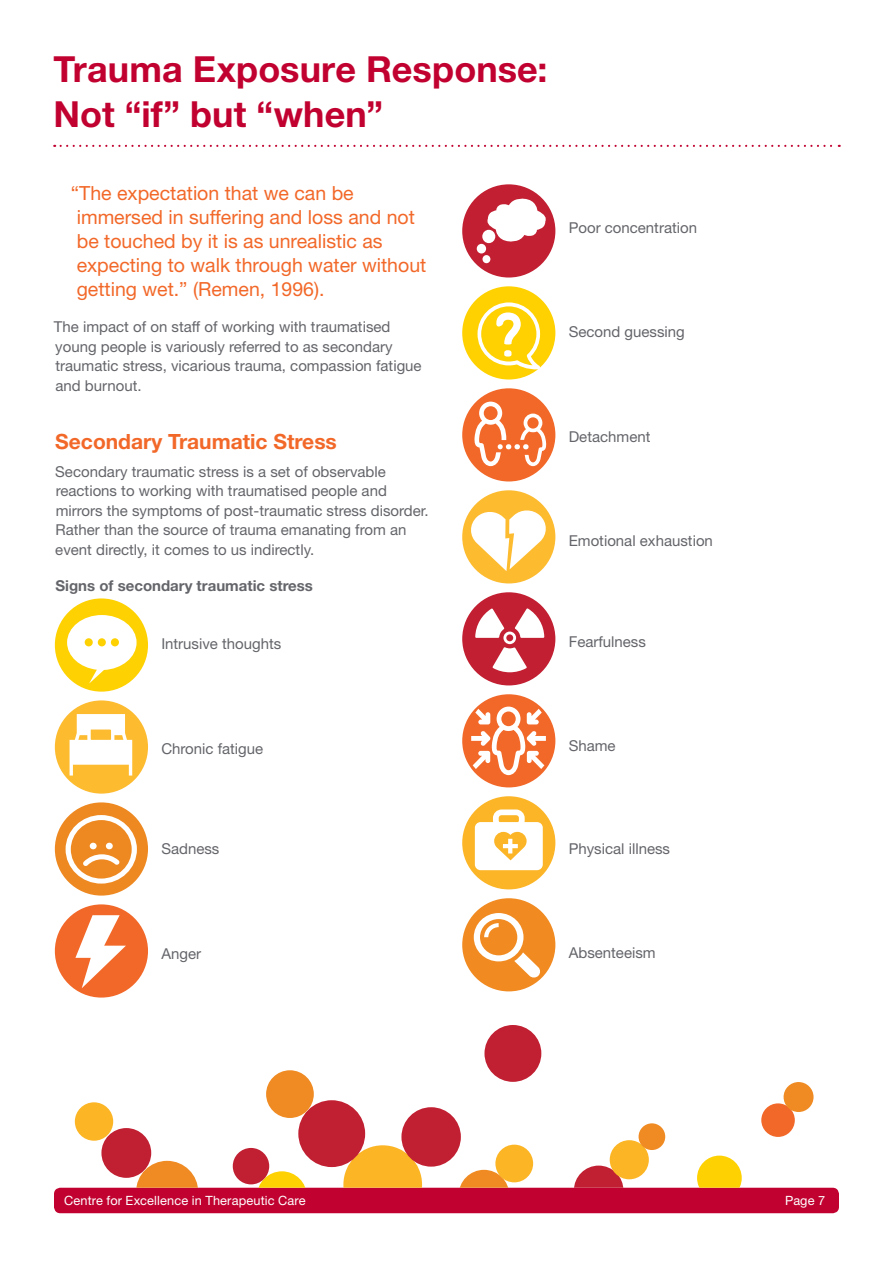
<style>
.page{position:relative;width:893px;height:1263px;background:#fff}
.page>*{position:absolute;margin:0;border:0;box-sizing:border-box;transform-origin:0 0}
.t1{font:700 36px/45px "Helvetica Neue";letter-spacing:.005em;color:#c10230}
.t2{font:700 21px "Helvetica Neue";color:#f26829}
.t3{font:19.5px/24px "Helvetica Neue";color:#f26829}
.t4{font:15px/19.5px "Helvetica Neue";color:#64656a}
.t5{font:700 15px "Helvetica Neue";color:#64656a}
.t6{font:12.75px "Helvetica Neue";letter-spacing:.01em;color:#fff}
</style>
<div class="page">
<div style="left:54px;top:1188px;width:785px;height:25px;background:#c10230;border-radius:6px"></div>
<svg style="left:343px;top:1145px;width:79px;height:43px"></svg>
<div style="left:298px;top:1100px;width:67px;height:67px;background:#c12032;border-radius:50%"></div>
<svg style="left:136px;top:1161px;width:62px;height:27px"></svg>
<div style="left:401px;top:1107px;width:60px;height:59px;background:#c12032;border-radius:50%"></div>
<div style="left:484px;top:1025px;width:57px;height:57px;background:#c12032;border-radius:50%"></div>
<svg style="left:459px;top:1170px;width:50px;height:18px"></svg>
<svg style="left:574px;top:1165px;width:49px;height:23px"></svg>
<div style="left:610px;top:1140px;width:39px;height:39px;background:#fcb525;border-radius:50%"></div>
<svg style="left:697px;top:1155px;width:45px;height:33px"></svg>
<div style="left:761px;top:1103px;width:34px;height:34px;background:#f26829;border-radius:50%"></div>
<div style="left:784px;top:1082px;width:29px;height:30px;background:#ef8b22;border-radius:50%"></div>
<div style="left:639px;top:1123px;width:26px;height:27px;background:#ef8b22;border-radius:50%"></div>
<div style="left:495px;top:1145px;width:38px;height:37px;background:#fcb525;border-radius:50%"></div>
<div style="left:266px;top:1070px;width:48px;height:48px;background:#ef8b22;border-radius:50%"></div>
<svg style="left:257px;top:1171px;width:50px;height:17px"></svg>
<div style="left:101px;top:1128px;width:50px;height:50px;background:#c12032;border-radius:50%"></div>
<div style="left:233px;top:1148px;width:36px;height:36px;background:#c12032;border-radius:50%"></div>
<div style="left:75px;top:1102px;width:38px;height:39px;background:#fcb525;border-radius:50%"></div>
<svg style="left:61px;top:145px;width:779px;height:2px"></svg>
<div style="left:55px;top:598px;width:93px;height:94px;background:#fed103;border-radius:50%"></div>
<div style="left:55px;top:802px;width:93px;height:93px;background:#ee8922;border-radius:50%"></div>
<div style="left:55px;top:700px;width:93px;height:94px;background:#fdbb30;border-radius:50%"></div>
<div style="left:55px;top:904px;width:93px;height:93px;background:#f26829;border-radius:50%"></div>
<div style="left:462px;top:184px;width:93px;height:93px;background:#c22032;border-radius:50%"></div>
<div style="left:462px;top:592px;width:93px;height:93px;background:#c22032;border-radius:50%"></div>
<div style="left:462px;top:388px;width:93px;height:93px;background:#f26829;border-radius:50%"></div>
<div style="left:462px;top:796px;width:93px;height:93px;background:#fcb526;border-radius:50%"></div>
<div style="left:462px;top:286px;width:93px;height:93px;background:#ffd100;border-radius:50%"></div>
<div style="left:462px;top:694px;width:93px;height:93px;background:#f26829;border-radius:50%"></div>
<div style="left:462px;top:490px;width:93px;height:93px;background:#fdbb30;border-radius:50%"></div>
<div style="left:462px;top:898px;width:93px;height:93px;background:#f18b21;border-radius:50%"></div>
<svg style="left:471px;top:707px;width:75px;height:68px"></svg>
<svg style="left:477px;top:302px;width:63px;height:68px"></svg>
<svg style="left:487px;top:197px;width:60px;height:46px"></svg>
<div style="left:482px;top:230px;width:13px;height:13px;background:#fff;border-radius:50%"></div>
<div style="left:477px;top:244px;width:9px;height:9px;background:#fff;border-radius:50%"></div>
<div style="left:482px;top:255px;width:8px;height:8px;background:#fff;border-radius:50%"></div>
<svg style="left:475px;top:809px;width:68px;height:61px"></svg>
<svg style="left:70px;top:714px;width:62px;height:61px"></svg>
<svg style="left:67px;top:615px;width:70px;height:68px"></svg>
<svg style="left:66px;top:815px;width:71px;height:68px"></svg>
<div style="left:90px;top:843px;width:7px;height:6px;background:#fff;border-radius:50%"></div>
<div style="left:106px;top:843px;width:7px;height:6px;background:#fff;border-radius:50%"></div>
<svg style="left:75px;top:915px;width:51px;height:73px"></svg>
<svg style="left:474px;top:402px;width:72px;height:64px"></svg>
<svg style="left:474px;top:913px;width:66px;height:65px"></svg>
<svg style="left:475px;top:608px;width:69px;height:64px"></svg>
<svg style="left:469px;top:509px;width:79px;height:62px"></svg>
<p class="t1" style="left:54px;top:46px;width:495px">Trauma Exposure Response:<br>Not “if” but “when”</p>
<p class="t3" style="left:71px;top:181px;width:357px">“The expectation that we can be immersed in suffering and loss and not be touched by it is as unrealistic as expecting to walk through water without getting wet.” (Remen, 1996).</p>
<p class="t4" style="left:54px;top:317px;width:369px">The impact of on staff of working with traumatised young people is variously referred to as secondary traumatic stress, vicarious trauma, compassion fatigue and burnout.</p>
<p class="t2" style="left:55px;top:428px;width:283px">Secondary Traumatic Stress</p>
<p class="t4" style="left:55px;top:461px;width:375px">Secondary traumatic stress is a set of observable reactions to working with traumatised people and mirrors the symptoms of post-traumatic stress disorder.<br>Rather than the source of trauma emanating from an event directly, it comes to us indirectly.</p>
<p class="t5" style="left:55px;top:577px;width:259px">Signs of secondary traumatic stress</p>
<p class="t4" style="left:161px;top:634px;width:122px">Intrusive thoughts</p>
<p class="t4" style="left:569px;top:217px;width:130px">Poor concentration</p>
<p class="t4" style="left:569px;top:322px;width:118px">Second guessing</p>
<p class="t4" style="left:569px;top:426px;width:83px">Detachment</p>
<p class="t4" style="left:569px;top:531px;width:146px">Emotional exhaustion</p>
<p class="t4" style="left:569px;top:631px;width:79px">Fearfulness</p>
<p class="t4" style="left:161px;top:738px;width:103px">Chronic fatigue</p>
<p class="t4" style="left:161px;top:839px;width:60px">Sadness</p>
<p class="t4" style="left:569px;top:736px;width:48px">Shame</p>
<p class="t4" style="left:569px;top:838px;width:103px">Physical illness</p>
<p class="t4" style="left:161px;top:943px;width:41px">Anger</p>
<p class="t4" style="left:569px;top:943px;width:88px">Absenteeism</p>
<p class="t6" style="left:64px;top:1192px;width:243px">Centre for Excellence in Therapeutic Care</p>
<p class="t6" style="left:785px;top:1192px;width:42px">Page 7</p>
</div>
